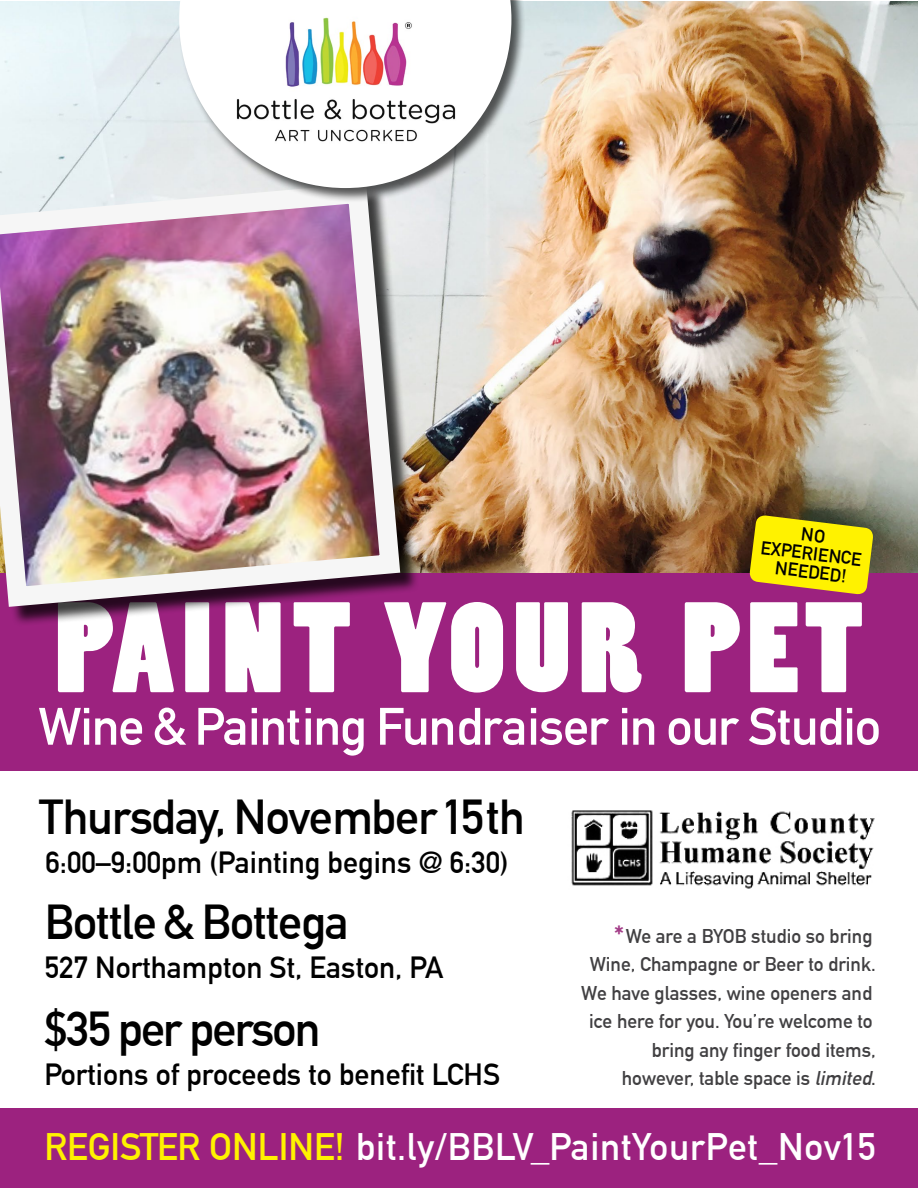
<style>
.page{position:relative;width:918px;height:1188px;background:#fff}
.page>*{position:absolute;margin:0;border:0;box-sizing:border-box;transform-origin:0 0}
.t1{font:120px "Poplar Std";letter-spacing:.07em;color:#fff;scale:1.04 1}
.t2{font:700 51.75px "DIN Alternate";letter-spacing:-.02em;color:#fff}
.t3{font:700 48px "DIN Alternate";letter-spacing:-.02em;color:#000}
.t4{font:700 48px "DIN Alternate";letter-spacing:-.04em;color:#000}
.t5{font:700 37.5px "DIN Alternate";color:#fff}
.t6{font:700 30px "DIN Alternate";color:#000}
.t7{font:700 19.5px/28.5px "DIN Alternate";color:#414042;text-align:right}
.t8{font:700 18.3px/18.3px "DIN Alternate";color:#000;text-align:center}
.s1{font-size:30px;color:#a33d88}
.s2{font-style:italic}
.s3{color:#fff200}
</style>
<div class="page">
<img style="left:1px;top:1px;width:917px;height:572px">
<div style="left:1px;top:573px;width:917px;height:198px;background:#9c227f"></div>
<div style="left:1px;top:1108px;width:917px;height:80px;background:#9c227f"></div>
<div style="left:0;top:186px;width:419px;height:440px;background:#000;opacity:.75"></div>
<img style="left:0;top:173px;width:411px;height:444px">
<img style="left:571px;top:810px;width:304px;height:79px">
<div style="left:178px;top:0;width:348px;height:203px;background:#000;opacity:.65"></div>
<svg style="left:179px;top:0;width:332px;height:188px"></svg>
<img style="left:226px;top:11px;width:241px;height:137px">
<svg style="left:749px;top:514px;width:125px;height:81px;background:#ddc612"></svg>
<p class="t8" style="left:764px;top:519px;width:103px;rotate:7deg">NO<br>EXPERIENCE<br>NEEDED!</p>
<h1 class="t1" style="left:55px;top:582px;width:779px">PAINT YOUR PET</h1>
<h2 class="t2" style="left:38px;top:687px;width:844px">Wine &amp; Painting Fundraiser in our Studio</h2>
<h3 class="t3" style="left:39px;top:780px;width:487px">Thursday, November 15th</h3>
<h3 class="t6" style="left:45px;top:839px;width:465px">6:00–9:00pm (Painting begins @ 6:30)</h3>
<h3 class="t3" style="left:45px;top:886px;width:306px">Bottle &amp; Bottega</h3>
<h3 class="t6" style="left:45px;top:945px;width:400px">527 Northampton St, Easton, PA</h3>
<h3 class="t4" style="left:45px;top:992px;width:277px">$35 per person</h3>
<h3 class="t6" style="left:45px;top:1051px;width:457px">Portions of proceeds to benefit LCHS</h3>
<p class="t7" style="left:581px;top:920px;width:297px"><span class="s1">*</span>We are a BYOB studio so bring<br>Wine, Champagne or Beer to drink.<br>We have glasses, wine openers and ice here for you. You’re welcome to bring any finger food items, however, table space is <span class="s2">limited</span>.</p>
<h3 class="t5" style="left:44px;top:1118px;width:833px"><span class="s3">REGISTER ONLINE!</span> bit.ly/BBLV_PaintYourPet_Nov15</h3>
</div>
